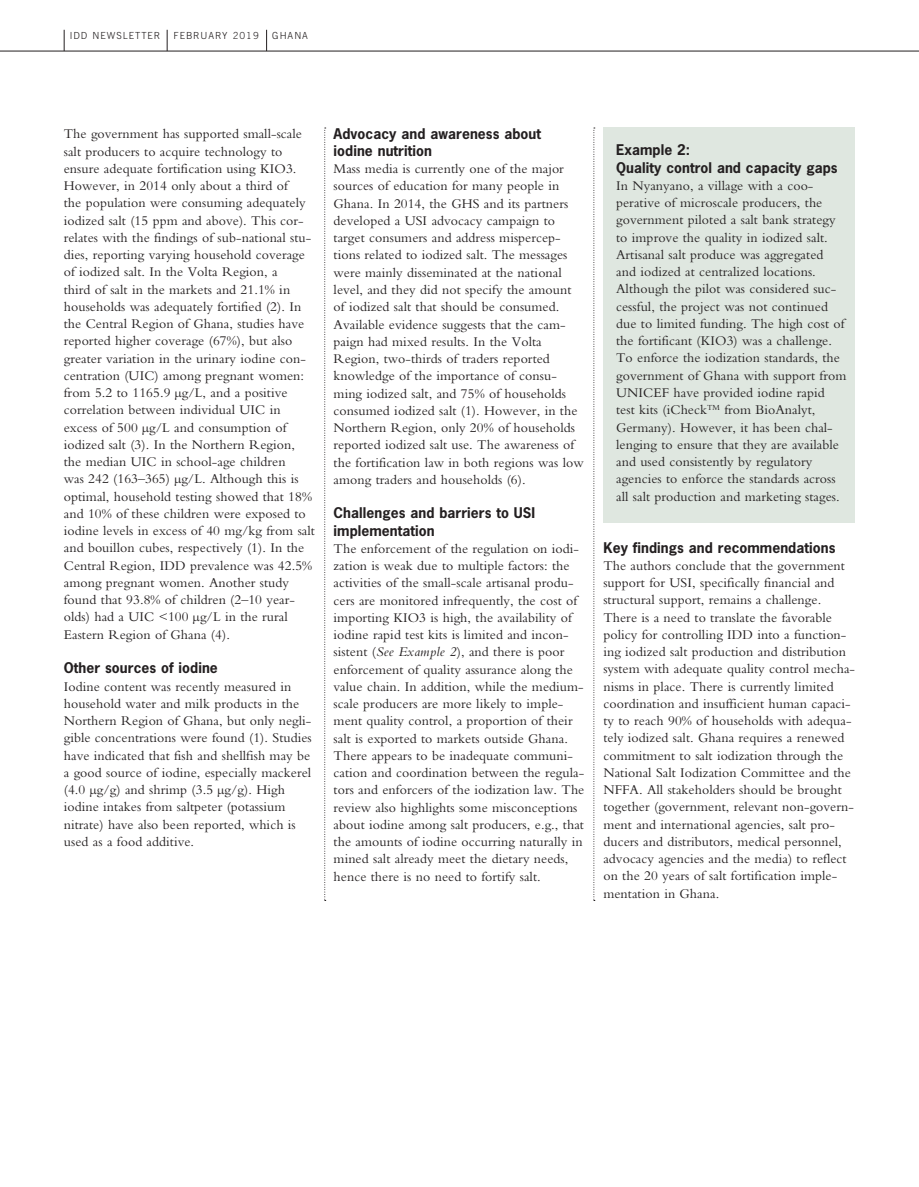
<style>
.page{position:relative;width:919px;height:1187px;background:#fff}
.page>*{position:absolute;margin:0;border:0;box-sizing:border-box;transform-origin:0 0}
.t1{font:13.8px/17.2px "Bembo";letter-spacing:.005em;color:#231f20}
.t2{font:700 13.8px/17.2px "News Gothic";letter-spacing:.005em;color:#231f20}
.t3{font:300 9.75px "News Gothic BT";letter-spacing:.1em;color:#231f20}
.s1{font-style:italic}
</style>
<div class="page">
<div style="left:603px;top:128px;width:251px;height:395px;background:#dfe7e0"></div>
<svg style="left:167px;top:30px;width:1px;height:21px"></svg>
<svg style="left:266px;top:30px;width:1px;height:21px"></svg>
<hr style="left:0;top:51px;width:918px;height:1px;background:#231f20">
<svg style="left:64px;top:30px;width:1px;height:21px"></svg>
<svg style="left:324px;top:128px;width:2px;height:773px"></svg>
<svg style="left:593px;top:128px;width:2px;height:773px"></svg>
<p class="t3" style="left:70px;top:29px;width:92px">IDD NEWSLETTER</p>
<p class="t3" style="left:174px;top:29px;width:87px">FEBRUARY 2019</p>
<p class="t3" style="left:272px;top:29px;width:37px">GHANA</p>
<p class="t1" style="left:64px;top:125px;width:252px">The government has supported small-scale salt producers to acquire technology to ensure adequate fortification using KIO3.<br>However, in 2014 only about a third of<br>the population were consuming adequately iodized salt (15 ppm and above). This cor&shy;relates with the findings of sub-national stu&shy;dies, reporting varying household coverage of iodized salt. In the Volta Region, a<br>third of salt in the markets and 21.1% in households was adequately fortified (2). In the Central Region of Ghana, studies have reported higher coverage (67%), but also greater variation in the urinary iodine con&shy;centration (UIC) among pregnant women: from 5.2 to 1165.9 µg/L, and a positive correlation between individual UIC in excess of 500 µg/L and consumption of iodized salt (3). In the Northern Region, the median UIC in school-age children<br>was 242 (163–365) µg/L. Although this is optimal, household testing showed that 18% and 10% of these children were exposed to iodine levels in excess of 40 mg/kg from salt and bouillon cubes, respectively (1). In the Central Region, IDD prevalence was 42.5% among pregnant women. Another study found that 93.8% of children (2–10 year&shy;olds) had a UIC &lt;100 µg/L in the rural Eastern Region of Ghana (4).</p>
<p class="t2" style="left:64px;top:659px;width:155px">Other sources of iodine</p>
<p class="t1" style="left:64px;top:677px;width:249px">Iodine content was recently measured in household water and milk products in the Northern Region of Ghana, but only negli&shy;gible concentrations were found (1). Studies have indicated that fish and shellfish may be a good source of iodine, especially mackerel (4.0 µg/g) and shrimp (3.5 µg/g). High iodine intakes from saltpeter (potassium nitrate) have also been reported, which is used as a food additive.</p>
<p class="t2" style="left:333px;top:125px;width:209px">Advocacy and awareness about iodine nutrition</p>
<p class="t1" style="left:333px;top:160px;width:251px">Mass media is currently one of the major sources of education for many people in Ghana. In 2014, the GHS and its partners developed a USI advocacy campaign to target consumers and address mispercep&shy;tions related to iodized salt. The messages were mainly disseminated at the national level, and they did not specify the amount of iodized salt that should be consumed.<br>Available evidence suggests that the cam&shy;paign had mixed results. In the Volta Region, two-thirds of traders reported knowledge of the importance of consu&shy;ming iodized salt, and 75% of households consumed iodized salt (1). However, in the Northern Region, only 20% of households reported iodized salt use. The awareness of the fortification law in both regions was low among traders and households (6).</p>
<p class="t2" style="left:333px;top:504px;width:203px">Challenges and barriers to USI implementation</p>
<p class="t1" style="left:333px;top:539px;width:252px">The enforcement of the regulation on iodi&shy;zation is weak due to multiple factors: the activities of the small-scale artisanal produ&shy;cers are monitored infrequently, the cost of importing KIO3 is high, the availability of iodine rapid test kits is limited and incon&shy;sistent (<span class="s1">See Example 2</span>), and there is poor enforcement of quality assurance along the value chain. In addition, while the medium&shy;scale producers are more likely to imple&shy;ment quality control, a proportion of their salt is exported to markets outside Ghana.<br>There appears to be inadequate communi&shy;cation and coordination between the regula&shy;tors and enforcers of the iodization law. The review also highlights some misconceptions about iodine among salt producers, e.g., that the amounts of iodine occurring naturally in mined salt already meet the dietary needs, hence there is no need to fortify salt.</p>
<p class="t2" style="left:616px;top:141px;width:223px">Example 2:<br>Quality control and capacity gaps</p>
<p class="t1" style="left:616px;top:176px;width:232px">In Nyanyano, a village with a coo&shy;perative of microscale producers, the government piloted a salt bank strategy to improve the quality in iodized salt.<br>Artisanal salt produce was aggregated and iodized at centralized locations.<br>Although the pilot was considered suc&shy;cessful, the project was not continued due to limited funding. The high cost of the fortificant (KIO3) was a challenge.<br>To enforce the iodization standards, the government of Ghana with support from UNICEF have provided iodine rapid test kits (iCheck<sup>TM</sup> from BioAnalyt, Germany). However, it has been chal&shy;lenging to ensure that they are available and used consistently by regulatory agencies to enforce the standards across all salt production and marketing stages.</p>
<p class="t2" style="left:603px;top:538px;width:233px">Key findings and recommendations</p>
<p class="t1" style="left:603px;top:556px;width:253px">The authors conclude that the government support for USI, specifically financial and structural support, remains a challenge.<br>There is a need to translate the favorable policy for controlling IDD into a function&shy;ing iodized salt production and distribution system with adequate quality control mecha&shy;nisms in place. There is currently limited coordination and insufficient human capaci&shy;ty to reach 90% of households with adequa&shy;tely iodized salt. Ghana requires a renewed commitment to salt iodization through the National Salt Iodization Committee and the NFFA. All stakeholders should be brought together (government, relevant non-govern&shy;ment and international agencies, salt pro&shy;ducers and distributors, medical personnel, advocacy agencies and the media) to reflect on the 20 years of salt fortification imple&shy;mentation in Ghana.</p>
</div>
